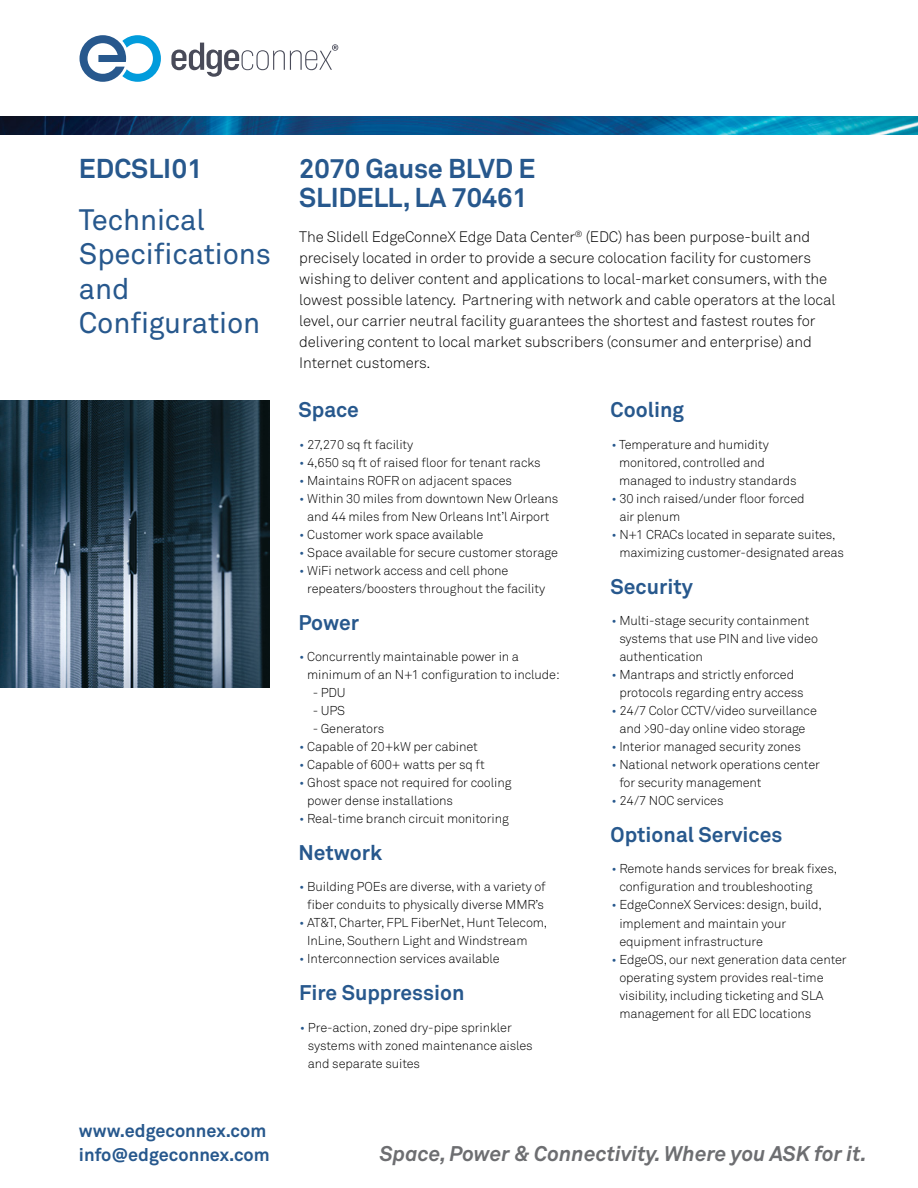
<style>
.page{position:relative;width:918px;height:1188px;background:#fff}
.page>*{position:absolute;margin:0;border:0;box-sizing:border-box;transform-origin:0 0}
.t1{font:29.25px/34.5px "Akkurat";letter-spacing:-.005em;color:#27588d}
.t2{font:700 27px/28.5px "Akkurat";letter-spacing:-.01em;color:#27588d}
.t3{font:700 21px "Akkurat";color:#27588d}
.t4{font:italic 700 21px "Akkurat";color:#6d6e71}
.t5{font:700 18px/24px "Akkurat";color:#27588d}
.t6{font:300 15px/21px "Akkurat";letter-spacing:-.01em;color:#000}
.t7{font:300 12.75px/18px "Akkurat";letter-spacing:-.01em;color:#000}
.s1{color:#27588d}
</style>
<div class="page">
<img style="left:0;top:116px;width:918px;height:19px">
<svg style="left:80px;top:35px;width:81px;height:47px"></svg>
<svg style="left:171px;top:43px;width:167px;height:34px"></svg>
<img style="left:0;top:400px;width:270px;height:287px">
<h2 class="t2" style="left:79px;top:154px;width:125px">EDCSLI01</h2>
<h1 class="t1" style="left:79px;top:202px;width:194px">Technical<br>Specifications and<br>Configuration</h1>
<h3 class="t5" style="left:79px;top:1118px;width:192px">www.edgeconnex.com info@edgeconnex.com</h3>
<h2 class="t2" style="left:299px;top:154px;width:238px">2070 Gause BLVD E<br>SLIDELL, LA 70461</h2>
<p class="t6" style="left:299px;top:226px;width:538px">The Slidell EdgeConneX Edge Data Center<sup>®</sup> (EDC) has been purpose-built and precisely located in order to provide a secure colocation facility for customers wishing to deliver content and applications to local-market consumers, with the lowest possible latency. Partnering with network and cable operators at the local level, our carrier neutral facility guarantees the shortest and fastest routes for delivering content to local market subscribers (consumer and enterprise) and Internet customers.</p>
<h3 class="t3" style="left:298px;top:397px;width:62px">Space</h3>
<p class="t7" style="left:299px;top:435px;width:116px"><span class="s1">•</span> 27,270 sq ft facility</p>
<p class="t7" style="left:299px;top:453px;width:243px"><span class="s1">•</span> 4,650 sq ft of raised floor for tenant racks</p>
<p class="t7" style="left:299px;top:471px;width:214px"><span class="s1">•</span> Maintains ROFR on adjacent spaces</p>
<p class="t7" style="left:299px;top:489px;width:261px;text-align:center"><span class="s1">•</span> Within 30 miles from downtown New Orleans and 44 miles from New Orleans Int’l Airport</p>
<p class="t7" style="left:299px;top:525px;width:186px"><span class="s1">•</span> Customer work space available</p>
<p class="t7" style="left:299px;top:543px;width:260px"><span class="s1">•</span> Space available for secure customer storage</p>
<p class="t7" style="left:307px;top:561px;width:240px;text-indent:-8px"><span class="s1">•</span> WiFi network access and cell phone repeaters/boosters throughout the facility</p>
<h3 class="t3" style="left:298px;top:609px;width:62px">Power</h3>
<p class="t7" style="left:307px;top:647px;width:254px;text-indent:-8px"><span class="s1">•</span> Concurrently maintainable power in a minimum of an N+1 configuration to include:</p>
<p class="t7" style="left:313px;top:683px;width:35px">- PDU</p>
<p class="t7" style="left:313px;top:701px;width:34px">- UPS</p>
<p class="t7" style="left:313px;top:719px;width:73px">- Generators</p>
<p class="t7" style="left:299px;top:737px;width:180px"><span class="s1">•</span> Capable of 20+kW per cabinet</p>
<p class="t7" style="left:299px;top:755px;width:187px"><span class="s1">•</span> Capable of 600+ watts per sq ft</p>
<p class="t7" style="left:307px;top:773px;width:206px;text-indent:-8px"><span class="s1">•</span> Ghost space not required for cooling power dense installations</p>
<p class="t7" style="left:299px;top:809px;width:211px"><span class="s1">•</span> Real-time branch circuit monitoring</p>
<h3 class="t3" style="left:298px;top:839px;width:85px">Network</h3>
<p class="t7" style="left:299px;top:878px;width:248px;text-align:center"><span class="s1">•</span> Building POEs are diverse, with a variety of fiber conduits to physically diverse MMR’s</p>
<p class="t7" style="left:307px;top:914px;width:242px;text-indent:-8px"><span class="s1">•</span> AT&amp;T, Charter, FPL FiberNet, Hunt Telecom,<br>InLine, Southern Light and Windstream</p>
<p class="t7" style="left:299px;top:950px;width:202px"><span class="s1">•</span> Interconnection services available</p>
<h3 class="t3" style="left:299px;top:980px;width:167px">Fire Suppression</h3>
<p class="t7" style="left:308px;top:1018px;width:226px;text-indent:-8px"><span class="s1">•</span> Pre-action, zoned dry-pipe sprinkler systems with zoned maintenance aisles and separate suites</p>
<h3 class="t3" style="left:611px;top:397px;width:75px">Cooling</h3>
<p class="t7" style="left:619px;top:435px;width:179px;text-indent:-8px"><span class="s1">•</span> Temperature and humidity monitored, controlled and managed to industry standards</p>
<p class="t7" style="left:619px;top:489px;width:187px;text-indent:-8px"><span class="s1">•</span> 30 inch raised/under floor forced air plenum</p>
<p class="t7" style="left:619px;top:525px;width:226px;text-indent:-8px"><span class="s1">•</span> N+1 CRACs located in separate suites, maximizing customer-designated areas</p>
<h3 class="t3" style="left:611px;top:573px;width:84px">Security</h3>
<p class="t7" style="left:619px;top:611px;width:200px;text-indent:-8px"><span class="s1">•</span> Multi-stage security containment systems that use PIN and live video authentication</p>
<p class="t7" style="left:619px;top:665px;width:186px;text-indent:-8px"><span class="s1">•</span> Mantraps and strictly enforced protocols regarding entry access</p>
<p class="t7" style="left:611px;top:701px;width:207px;text-align:center"><span class="s1">•</span> 24/7 Color CCTV/video surveillance and &gt;90-day online video storage</p>
<p class="t7" style="left:611px;top:737px;width:191px"><span class="s1">•</span> Interior managed security zones</p>
<p class="t7" style="left:619px;top:755px;width:202px;text-indent:-8px"><span class="s1">•</span> National network operations center for security management</p>
<p class="t7" style="left:611px;top:791px;width:114px"><span class="s1">•</span> 24/7 NOC services</p>
<h3 class="t3" style="left:611px;top:822px;width:173px">Optional Services</h3>
<p class="t7" style="left:619px;top:860px;width:219px;text-indent:-8px"><span class="s1">•</span> Remote hands services for break fixes, configuration and troubleshooting</p>
<p class="t7" style="left:619px;top:896px;width:204px;text-indent:-8px"><span class="s1">•</span> EdgeConneX Services: design, build, implement and maintain your equipment infrastructure</p>
<p class="t7" style="left:619px;top:950px;width:229px;text-indent:-8px"><span class="s1">•</span> EdgeOS, our next generation data center operating system provides real-time visibility, including ticketing and SLA management for all EDC locations</p>
<h3 class="t4" style="left:380px;top:1140px;width:489px">Space, Power &amp; Connectivity. Where you ASK for it.</h3>
</div>
